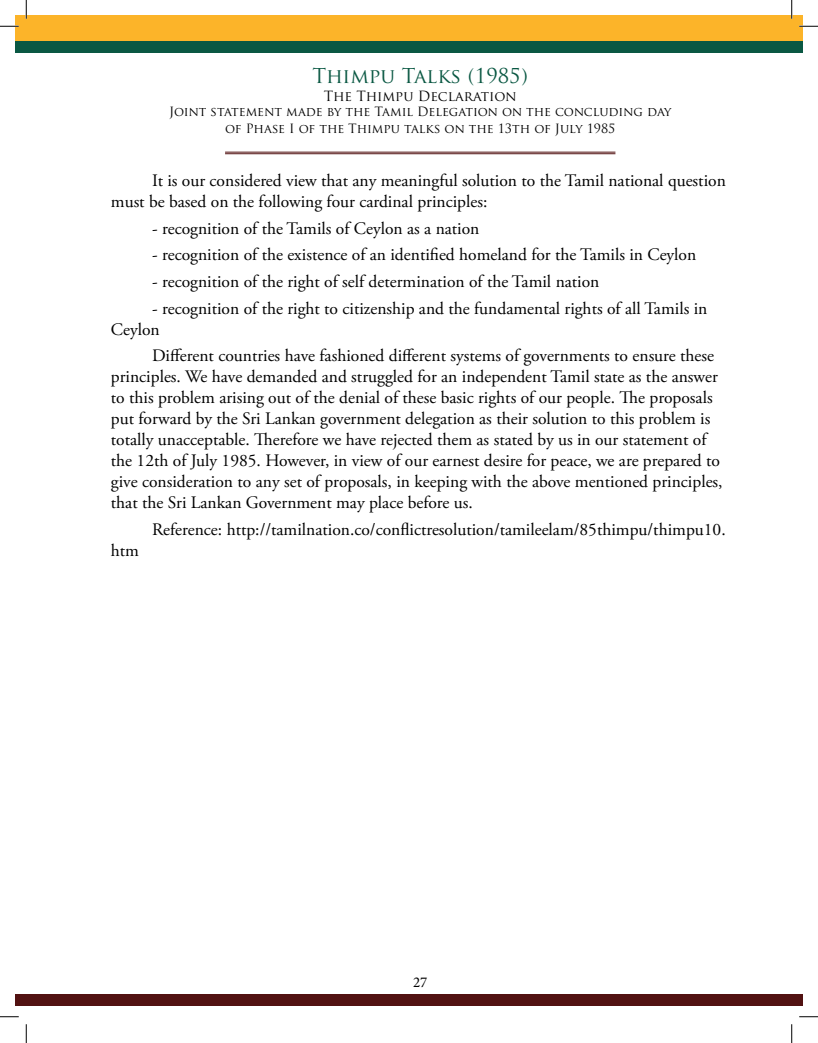
<style>
.page{position:relative;width:818px;height:1043px;background:#fff}
.page>*{position:absolute;margin:0;border:0;box-sizing:border-box;transform-origin:0 0}
.t1{font:20px "Trajan Pro";color:#0a5843}
.t2{font:17.5px/21px "Adobe Garamond Pro";color:#000}
.t3{font:15px "Minion Pro";color:#000}
.t4{font:13.75px "Trajan Pro";color:#000}
.t5{font:12.5px/16.5px "Trajan Pro";color:#000;text-align:center}
</style>
<div class="page">
<div style="left:15px;top:15px;width:787px;height:26px;background:#fcb429"></div>
<div style="left:15px;top:41px;width:787px;height:11px;background:#0a5843"></div>
<div style="left:15px;top:994px;width:787px;height:12px;background:#521212"></div>
<hr style="left:225px;top:152px;width:390px;height:1px;background:#521212">
<hr style="left:225px;top:153px;width:390px;height:1px;background:#521212">
<svg style="left:0;top:25px;width:19px;height:2px"></svg>
<svg style="left:799px;top:25px;width:19px;height:2px"></svg>
<svg style="left:0;top:1016px;width:19px;height:1px"></svg>
<svg style="left:799px;top:1016px;width:19px;height:1px"></svg>
<svg style="left:25px;top:0;width:2px;height:19px"></svg>
<svg style="left:25px;top:1024px;width:2px;height:18px"></svg>
<svg style="left:791px;top:0;width:1px;height:19px"></svg>
<svg style="left:791px;top:1024px;width:1px;height:18px"></svg>
<p class="t1" style="left:312px;top:63px;width:217px">Thimpu Talks (1985)</p>
<p class="t4" style="left:324px;top:87px;width:194px">The Thimpu Declaration</p>
<p class="t5" style="left:169px;top:103px;width:504px">Joint statement made by the Tamil Delegation on the concluding day of Phase I of the Thimpu talks on the 13th of July 1985</p>
<p class="t2" style="left:111px;top:170px;width:616px;text-indent:41px">It is our considered view that any meaningful solution to the Tamil national question must be based on the following four cardinal principles:</p>
<p class="t2" style="left:152px;top:218px;width:329px">- recognition of the Tamils of Ceylon as a nation</p>
<p class="t2" style="left:152px;top:245px;width:545px">- recognition of the existence of an identified homeland for the Tamils in Ceylon</p>
<p class="t2" style="left:152px;top:271px;width:449px">- recognition of the right of self determination of the Tamil nation</p>
<p class="t2" style="left:111px;top:298px;width:598px;text-indent:41px">- recognition of the right to citizenship and the fundamental rights of all Tamils in<br>Ceylon</p>
<p class="t2" style="left:111px;top:346px;width:613px;text-indent:41px">Different countries have fashioned different systems of governments to ensure these principles. We have demanded and struggled for an independent Tamil state as the answer to this problem arising out of the denial of these basic rights of our people. The proposals put forward by the Sri Lankan government delegation as their solution to this problem is totally unacceptable. Therefore we have rejected them as stated by us in our statement of the 12th of July 1985. However, in view of our earnest desire for peace, we are prepared to give consideration to any set of proposals, in keeping with the above mentioned principles, that the Sri Lankan Government may place before us.</p>
<p class="t2" style="left:152px;top:519px;width:575px">Reference: http://tamilnation.co/conflictresolution/tamileelam/85thimpu/thimpu10.</p>
<p class="t2" style="left:111px;top:540px;width:30px">htm</p>
<p class="t3" style="left:413px;top:971px;width:16px">27</p>
</div>
